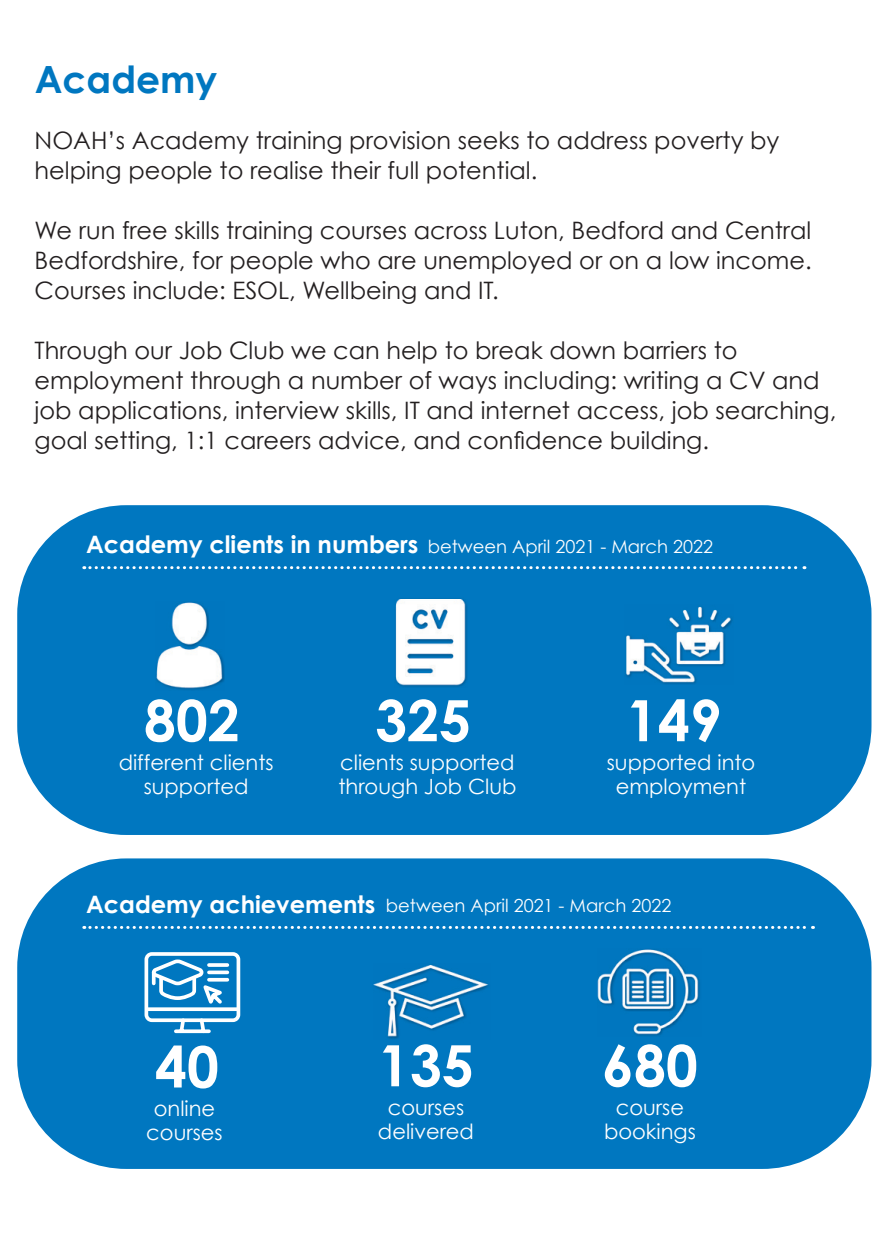
<style>
.page{position:relative;width:893px;height:1260px;background:#fff}
.page>*{position:absolute;margin:0;border:0;box-sizing:border-box;transform-origin:0 0}
.t1{font:700 57px "Century Gothic";color:#fff}
.t2{font:700 37.5px "Century Gothic";color:#0077c0}
.t3{font:24px/30px "Century Gothic";color:#231f20}
.t4{font:700 24px "Century Gothic";color:#fff}
.t5{font:21px/24px "Century Gothic";color:#fff;text-align:center}
.t6{font:18px "Century Gothic";color:#fff}
</style>
<div class="page">
<div style="left:17px;top:858px;width:854px;height:310px;background:#0077c0;border-radius:109px"></div>
<svg style="left:84px;top:925px;width:729px;height:3px"></svg>
<div style="left:17px;top:505px;width:854px;height:329px;background:#0077c0;border-radius:109px"></div>
<svg style="left:84px;top:566px;width:720px;height:3px"></svg>
<hr style="left:146px;top:1007px;width:92px;height:3px;background:#fff">
<div style="left:144px;top:952px;width:96px;height:69px;border:4px solid #fff;border-radius:6px"></div>
<svg style="left:149px;top:956px;width:82px;height:78px"></svg>
<img style="left:156px;top:602px;width:69px;height:88px">
<img style="left:395px;top:599px;width:72px;height:88px">
<img style="left:626px;top:606px;width:107px;height:78px">
<img style="left:373px;top:964px;width:116px;height:75px">
<img style="left:597px;top:949px;width:103px;height:87px">
<h2 class="t2" style="left:35px;top:56px;width:184px">Academy</h2>
<p class="t3" style="left:35px;top:125px;width:746px">NOAH’s Academy training provision seeks to address poverty by helping people to realise their full potential.</p>
<p class="t3" style="left:35px;top:215px;width:778px;text-align:justify">We run free skills training courses across Luton, Bedford and Central Bedfordshire, for people who are unemployed or on a low income.<br>Courses include: ESOL, Wellbeing and IT.</p>
<p class="t3" style="left:35px;top:335px;width:802px">Through our Job Club we can help to break down barriers to employment through a number of ways including: writing a CV and job applications, interview skills, IT and internet access, job searching, goal setting, 1:1 careers advice, and confidence building.</p>
<p class="t4" style="left:86px;top:529px;width:334px">Academy clients in numbers</p>
<p class="t6" style="left:427px;top:535px;width:287px">between April 2021 - March 2022</p>
<h1 class="t1" style="left:144px;top:684px;width:97px">802</h1>
<p class="t5" style="left:119px;top:750px;width:156px">different clients supported</p>
<h1 class="t1" style="left:375px;top:684px;width:97px">325</h1>
<p class="t5" style="left:338px;top:750px;width:179px;text-align:left">clients supported through Job Club</p>
<h1 class="t1" style="left:625px;top:684px;width:97px">149</h1>
<p class="t5" style="left:606px;top:750px;width:150px">supported into employment</p>
<p class="t4" style="left:86px;top:889px;width:290px">Academy achievements</p>
<p class="t6" style="left:386px;top:894px;width:287px">between April 2021 - March 2022</p>
<h1 class="t1" style="left:155px;top:1030px;width:65px">40</h1>
<p class="t5" style="left:146px;top:1096px;width:78px">online courses</p>
<h1 class="t1" style="left:378px;top:1029px;width:97px">135</h1>
<p class="t5" style="left:378px;top:1095px;width:97px">courses delivered</p>
<h1 class="t1" style="left:601px;top:1029px;width:97px">680</h1>
<p class="t5" style="left:603px;top:1095px;width:93px">course bookings</p>
</div>
